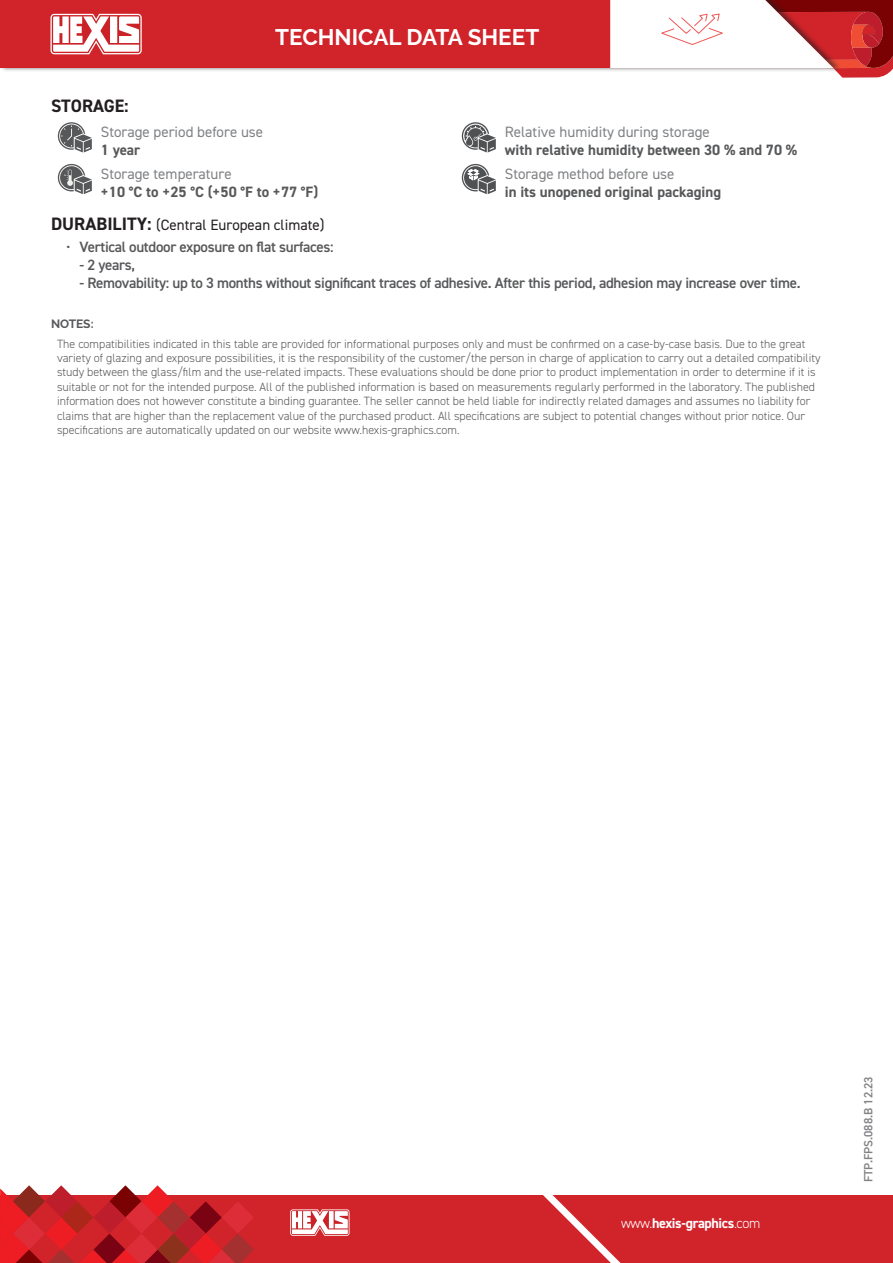
<style>
.page{position:relative;width:893px;height:1263px;background:#fff}
.page>*{position:absolute;margin:0;border:0;box-sizing:border-box;transform-origin:0 0}
.t1{font:700 22.5px "Raleway";color:#fff}
.t2{font:700 18px "DIN2014";letter-spacing:-.005em;color:#231f20}
.t3{font:600 15px "DIN2014";letter-spacing:-.02em;color:#57585a}
.t4{font:700 15px "DIN2014";color:#57585a}
.t5{font:15px "DIN2014";color:#808285}
.t6{font:15px "DIN2014";color:#231f20}
.t7{font:700 14.1px "DIN2014";letter-spacing:-.025em;color:#fff}
.t8{font:300 12px/14.4px "DIN2014";color:#57585a}
.t9{font:600 12px "DIN2014";color:#808285}
.t10{font:700 12px "Raleway";letter-spacing:-.01em;color:#57585a}
.s1{font-weight:700;font-size:18px}
.s2{font-weight:400}
.s3{font-weight:300}
</style>
<div class="page">
<div style="left:0;top:1195px;width:893px;height:68px;background:#d1232a"></div>
<svg style="left:290px;top:1209px;width:60px;height:27px;background:#edb5b6"></svg>
<svg style="left:0;top:1185px;width:254px;height:78px"></svg>
<svg style="left:543px;top:1195px;width:78px;height:68px"></svg>
<div style="left:0;top:0;width:841px;height:73px;background:#231f20;opacity:.6"></div>
<div style="left:0;top:0;width:610px;height:68px;background:#d1232a"></div>
<svg style="left:50px;top:14px;width:95px;height:40px"></svg>
<svg style="left:610px;top:0;width:283px;height:78px"></svg>
<svg style="left:58px;top:122px;width:34px;height:30px"></svg>
<svg style="left:58px;top:164px;width:34px;height:30px"></svg>
<svg style="left:462px;top:122px;width:34px;height:30px"></svg>
<svg style="left:462px;top:164px;width:34px;height:30px"></svg>
<h1 class="t1" style="left:275px;top:24px;width:265px">TECHNICAL DATA SHEET</h1>
<h2 class="t2" style="left:51px;top:94px;width:79px">STORAGE:</h2>
<p class="t5" style="left:101px;top:123px;width:164px">Storage period before use</p>
<p class="t4" style="left:101px;top:140px;width:41px">1 year</p>
<p class="t5" style="left:101px;top:165px;width:132px">Storage temperature</p>
<p class="t4" style="left:101px;top:182px;width:219px">+10 °C to +25 °C (+50 °F to +77 °F)</p>
<p class="t5" style="left:505px;top:123px;width:207px">Relative humidity during storage</p>
<p class="t4" style="left:505px;top:140px;width:294px">with relative humidity between 30 % and 70 %</p>
<p class="t5" style="left:505px;top:165px;width:171px">Storage method before use</p>
<p class="t4" style="left:505px;top:182px;width:218px">in its unopened original packaging</p>
<p class="t6" style="left:51px;top:215px;width:275px"><span class="s1">DURABILITY:</span> (Central European climate)</p>
<p class="t3" style="left:66px;top:237px;width:269px"><span class="s2">•</span> Vertical outdoor exposure on flat surfaces:</p>
<p class="t3" style="left:80px;top:255px;width:57px">- 2 years,</p>
<p class="t3" style="left:80px;top:273px;width:722px">- Removability: up to 3 months without significant traces of adhesive. After this period, adhesion may increase over time.</p>
<p class="t10" style="left:51px;top:317px;width:44px">NOTES:</p>
<p class="t8" style="left:57px;top:336px;width:765px">The compatibilities indicated in this table are provided for informational purposes only and must be confirmed on a case-by-case basis. Due to the great variety of glazing and exposure possibilities, it is the responsibility of the customer/the person in charge of application to carry out a detailed compatibility study between the glass/film and the use-related impacts. These evaluations should be done prior to product implementation in order to determine if it is suitable or not for the intended purpose. All of the published information is based on measurements regularly performed in the laboratory. The published information does not however constitute a binding guarantee. The seller cannot be held liable for indirectly related damages and assumes no liability for claims that are higher than the replacement value of the purchased product. All specifications are subject to potential changes without prior notice. Our specifications are automatically updated on our website www.hexis-graphics.com.</p>
<p class="t7" style="left:621px;top:1214px;width:141px"><span class="s3">www.</span>hexis-graphics<span class="s3">.com</span></p>
<p class="t9" style="left:860px;top:1182px;width:107px;rotate:-90deg">FTP.FPS.088.B 12.23</p>
</div>
